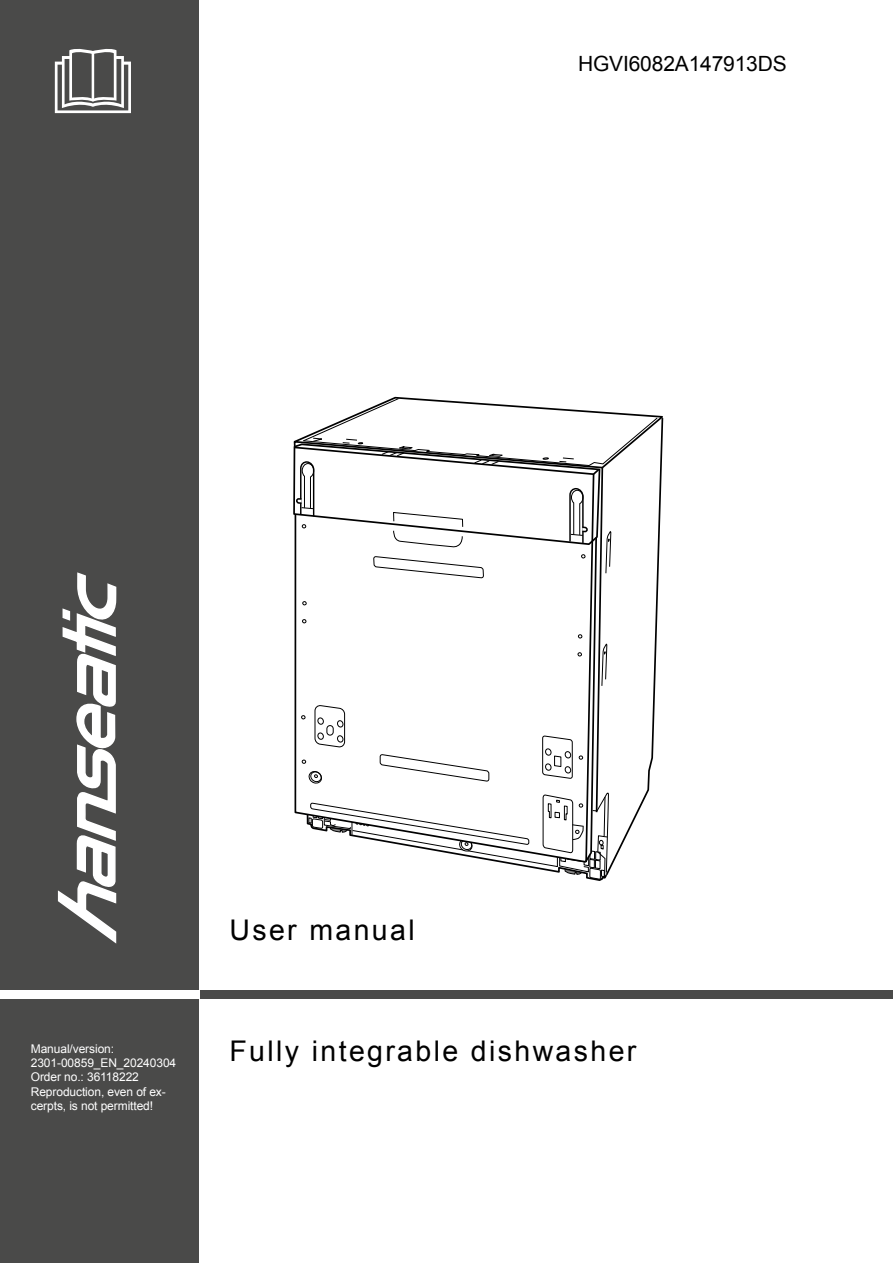
<style>
.page{position:relative;width:893px;height:1263px;background:#fff}
.page>*{position:absolute;margin:0;border:0;box-sizing:border-box;transform-origin:0 0}
.t1{font:28.5px "Arial";letter-spacing:.085em;color:#000}
.t2{font:21px "Arial";letter-spacing:-.01em;color:#000}
.t3{font:12px/14.4px "Arial";letter-spacing:-.01em;color:#fff}
</style>
<div class="page">
<div style="left:0;top:0;width:199px;height:1263px;background:#4a4a49"></div>
<div style="left:0;top:990px;width:893px;height:9px;background:#4a4a49"></div>
<div style="left:0;top:990px;width:199px;height:9px;background:#fff"></div>
<svg style="left:55px;top:48px;width:76px;height:65px"></svg>
<svg style="left:293px;top:396px;width:371px;height:485px"></svg>
<svg style="left:57px;top:572px;width:60px;height:372px"></svg>
<h2 class="t2" style="left:578px;top:50px;width:210px">HGVI6082A147913DS</h2>
<p class="t3" style="left:31px;top:1041px;width:147px">Manual/version:<br>2301-00859_EN_20240304<br>Order no.: 36118222<br>Reproduction, even of ex&shy;cerpts, is not permitted!</p>
<h1 class="t1" style="left:230px;top:911px;width:187px">User manual</h1>
<h1 class="t1" style="left:230px;top:1033px;width:408px">Fully integrable dishwasher</h1>
</div>
